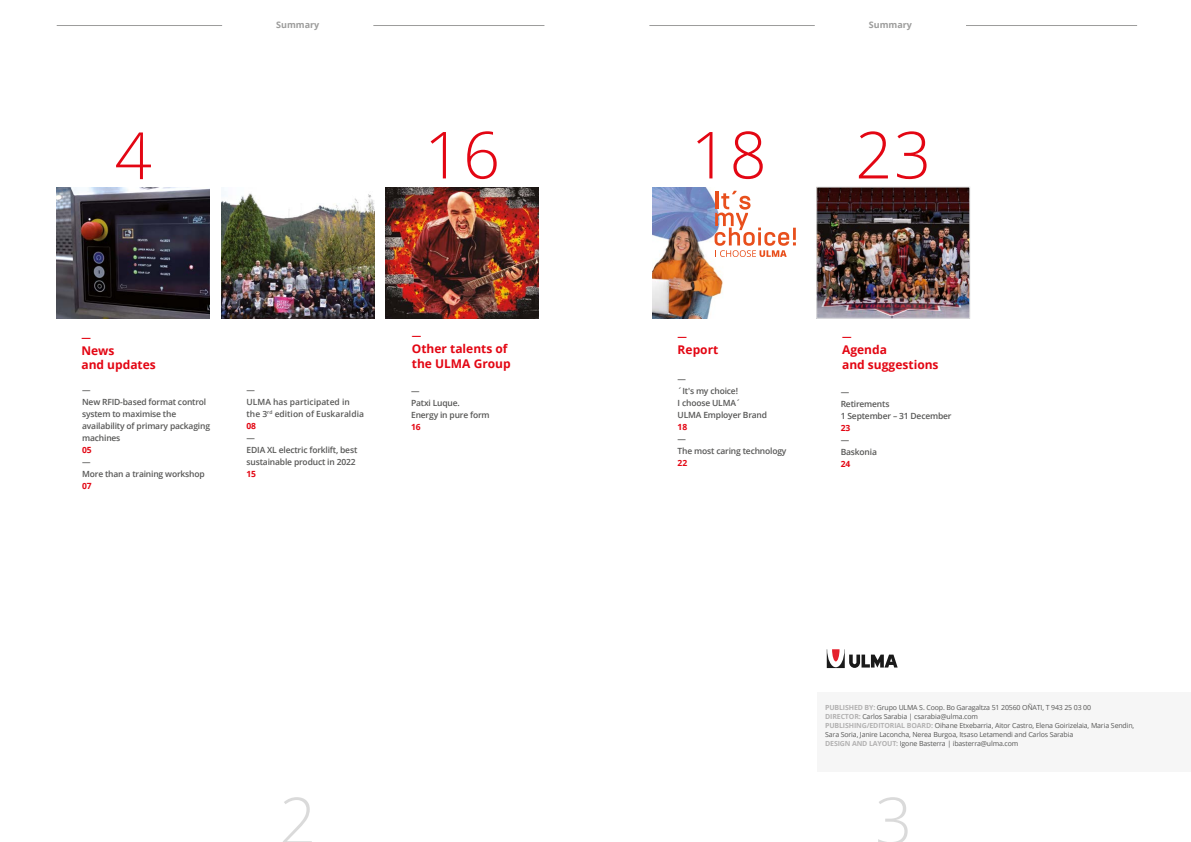
<style>
.page{position:relative;width:1191px;height:842px;background:#fff}
.page>*{position:absolute;margin:0;border:0;box-sizing:border-box;transform-origin:0 0}
.t1{font:300 65px "Open Sans";color:#e30613}
.t2{font:300 65px "Open Sans";color:#dadada}
.t3{font:700 12px/14.4px "Open Sans";color:#e30613}
.t4{font:700 9.5px "Open Sans";color:#e30613}
.t5{font:700 9px "Open Sans";color:#9d9d9c}
.t6{font:600 8.5px/12px "Open Sans";letter-spacing:-.02em;color:#575756}
.t7{font:600 8.5px/12px "Open Sans";color:#575756}
.t8{font:700 8.5px "Open Sans";letter-spacing:-.02em;color:#e30613}
.t9{font:7px/9px "Open Sans";letter-spacing:-.02em;color:#575756}
.s1{font-weight:700;color:#e30613}
.s2{font-weight:700;color:#b3b2b2}
</style>
<div class="page">
<svg style="left:826px;top:649px;width:71px;height:19px"></svg>
<hr style="left:373px;top:25px;width:171px;height:1px;background:#9d9d9c">
<hr style="left:966px;top:25px;width:171px;height:1px;background:#9d9d9c">
<hr style="left:57px;top:25px;width:165px;height:1px;background:#9d9d9c">
<hr style="left:649px;top:25px;width:165px;height:1px;background:#9d9d9c">
<img style="left:818px;top:189px;width:150px;height:127px">
<div style="left:816px;top:187px;width:154px;height:131px;border:1px solid #e3e3e3"></div>
<img style="left:652px;top:187px;width:85px;height:131px">
<img style="left:57px;top:187px;width:153px;height:131px">
<img style="left:386px;top:187px;width:153px;height:131px">
<div style="left:816px;top:693px;width:375px;height:79px;background:#f6f6f6"></div>
<img style="left:221px;top:193px;width:153px;height:125px">
<svg style="left:714px;top:191px;width:82px;height:66px"></svg>
<p class="t5" style="left:276px;top:18px;width:45px">Summary</p>
<p class="t5" style="left:868px;top:18px;width:45px">Summary</p>
<h1 class="t1" style="left:115px;top:111px;width:39px">4</h1>
<h1 class="t1" style="left:424px;top:110px;width:77px">16</h1>
<h3 class="t4" style="left:81px;top:331px;width:11px">—</h3>
<h2 class="t3" style="left:81px;top:343px;width:76px;line-height:14px">News<br>and updates</h2>
<p class="t6" style="left:82px;top:384px;width:129px">—<br>New RFID-based format control system to maximise the availability of primary packaging machines</p>
<p class="t8" style="left:82px;top:444px;width:11px">05</p>
<p class="t6" style="left:82px;top:456px;width:124px">—<br>More than a training workshop</p>
<p class="t8" style="left:82px;top:480px;width:11px">07</p>
<p class="t7" style="left:247px;top:384px;width:119px">—<br>ULMA has participated in the 3<sup>rd</sup> edition of Euskaraldia<br><span class="s1">08</span></p>
<p class="t6" style="left:247px;top:432px;width:112px">—<br>EDIA XL electric forklift, best sustainable product in 2022</p>
<p class="t8" style="left:247px;top:468px;width:11px">15</p>
<h3 class="t4" style="left:412px;top:329px;width:11px">—</h3>
<h2 class="t3" style="left:412px;top:342px;width:100px">Other talents of the ULMA Group</h2>
<p class="t6" style="left:411px;top:384px;width:80px">—<br>Patxi Luque.<br>Energy in pure form</p>
<p class="t8" style="left:411px;top:421px;width:11px">16</p>
<h1 class="t1" style="left:691px;top:110px;width:77px">18</h1>
<h1 class="t1" style="left:855px;top:110px;width:77px">23</h1>
<h3 class="t4" style="left:677px;top:330px;width:11px">—</h3>
<h2 class="t3" style="left:677px;top:342px;width:42px">Report</h2>
<p class="t6" style="left:677px;top:373px;width:91px">—<br>´It's my choice!<br>I choose ULMA´<br>ULMA Employer Brand</p>
<p class="t8" style="left:677px;top:421px;width:11px">18</p>
<p class="t6" style="left:677px;top:433px;width:110px">—<br>The most caring technology</p>
<p class="t8" style="left:677px;top:457px;width:11px">22</p>
<h3 class="t4" style="left:842px;top:330px;width:11px">—</h3>
<h2 class="t3" style="left:842px;top:342px;width:98px">Agenda<br>and suggestions</h2>
<p class="t6" style="left:840px;top:385px;width:112px">—<br>Retirements<br>1 September – 31 December</p>
<p class="t8" style="left:840px;top:421px;width:11px">23</p>
<p class="t6" style="left:840px;top:433px;width:38px">—<br>Baskonia</p>
<p class="t8" style="left:840px;top:457px;width:11px">24</p>
<p class="t9" style="left:825px;top:703px;width:310px"><span class="s2">PUBLISHED BY:</span> Grupo ULMA S. Coop. Bo Garagaltza 51 20560 OÑATI, T 943 25 03 00<br><span class="s2">DIRECTOR:</span> Carlos Sarabia | csarabia@ulma.com<br><span class="s2">PUBLISHING/EDITORIAL BOARD:</span> Oihane Etxebarria, Aitor Castro, Elena Goirizelaia, Maria Sendin, Sara Soria, Janire Laconcha, Nerea Burgoa, Itsaso Letamendi and Carlos Sarabia<br><span class="s2">DESIGN AND LAYOUT:</span> Igone Basterra | ibasterra@ulma.com</p>
<h1 class="t2" style="left:279px;top:776px;width:39px">2</h1>
<h1 class="t2" style="left:875px;top:776px;width:39px">3</h1>
</div>
